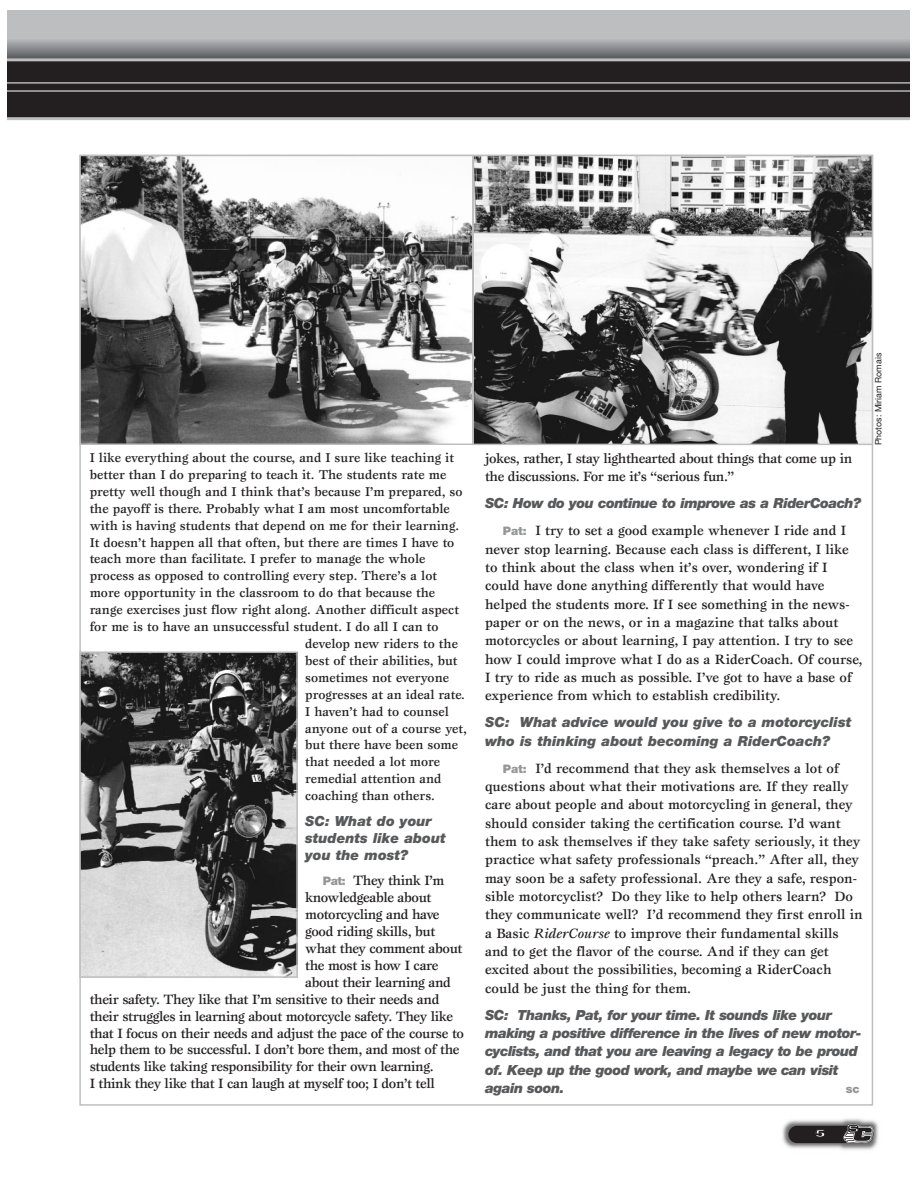
<style>
.page{position:relative;width:918px;height:1188px;background:#fff}
.page>*{position:absolute;margin:0;border:0;box-sizing:border-box;transform-origin:0 0}
.t1{font:500 13.95px/18.3px "Esprit";color:#231f20}
.t2{font:500 13.95px/18.3px "Esprit";letter-spacing:-.03em;color:#231f20}
.t3{font:italic 900 13.95px/18.3px "Helvetica Neue";letter-spacing:-.035em;color:#58595b}
.t4{font:italic 900 13.95px/17px "Helvetica Neue";color:#58595b}
.t5{font:500 13.2px "Esprit";color:#231f20}
.t6{font:900 11.7px "Helvetica Neue";color:#949698}
.t7{font:900 10.35px "Helvetica Neue";color:#fff;scale:1.5 1}
.t8{font:8.85px "Helvetica Neue";color:#231f20}
.s1{font-family:"Helvetica Neue";font-weight:900;font-size:11.7px;color:#949698}
.s2{font-style:italic}
</style>
<div class="page">
<img style="left:782px;top:1118px;width:97px;height:32px">
<div style="left:788px;top:1126px;width:66px;height:17px;background:#231f20;border-radius:9px"></div>
<svg style="left:843px;top:1124px;width:31px;height:19px"></svg>
<div style="left:7px;top:11px;width:903px;height:102px;background:#bcbec0"></div>
<svg style="left:7px;top:41px;width:903px;height:17px;background:#838588"></svg>
<svg style="left:7px;top:58px;width:903px;height:62px;background:#383435"></svg>
<svg style="left:7px;top:83px;width:903px;height:8px;background:#3c3839"></svg>
<img style="left:474px;top:157px;width:397px;height:286px">
<svg style="left:81px;top:157px;width:391px;height:286px"></svg>
<div style="left:79px;top:155px;width:395px;height:290px;border:1px solid #bcbec0"></div>
<img style="left:81px;top:653px;width:215px;height:323px">
<div style="left:79px;top:651px;width:219px;height:327px;border:1px solid #bcbec0"></div>
<p class="t5" style="left:90px;top:452px;width:366px">I like everything about the course, and I sure like teaching it</p>
<p class="t5" style="left:90px;top:469px;width:358px">better than I do preparing to teach it. The students rate me</p>
<p class="t5" style="left:90px;top:486px;width:374px">pretty well though and I think that’s because I’m prepared, so</p>
<p class="t5" style="left:90px;top:503px;width:362px">the payoff is there. Probably what I am most uncomfortable</p>
<p class="t5" style="left:90px;top:520px;width:371px">with is having students that depend on me for their learning.</p>
<p class="t5" style="left:90px;top:537px;width:366px">It doesn’t happen all that often, but there are times I have to</p>
<p class="t5" style="left:90px;top:554px;width:337px">teach more than facilitate. I prefer to manage the whole</p>
<p class="t5" style="left:90px;top:571px;width:349px">process as opposed to controlling every step. There’s a lot</p>
<p class="t5" style="left:90px;top:588px;width:347px">more opportunity in the classroom to do that because the</p>
<p class="t5" style="left:90px;top:605px;width:371px">range exercises just flow right along. Another difficult aspect</p>
<p class="t5" style="left:90px;top:621px;width:350px">for me is to have an unsuccessful student. I do all I can to</p>
<p class="t5" style="left:305px;top:638px;width:154px">develop new riders to the</p>
<p class="t5" style="left:305px;top:655px;width:154px">best of their abilities, but</p>
<p class="t5" style="left:305px;top:672px;width:146px">sometimes not everyone</p>
<p class="t5" style="left:305px;top:689px;width:161px">progresses at an ideal rate.</p>
<p class="t5" style="left:305px;top:706px;width:145px">I haven’t had to counsel</p>
<p class="t5" style="left:305px;top:723px;width:163px">anyone out of a course yet,</p>
<p class="t5" style="left:305px;top:740px;width:155px">but there have been some</p>
<p class="t5" style="left:305px;top:757px;width:136px">that needed a lot more</p>
<p class="t5" style="left:305px;top:774px;width:138px">remedial attention and</p>
<p class="t5" style="left:305px;top:790px;width:131px">coaching than others.</p>
<p class="t4" style="left:305px;top:814px;width:142px">SC: What do your students like about you the most?</p>
<p class="t2" style="left:323px;top:873px;width:123px"><span class="s1">Pat:</span> They think I’m</p>
<p class="t2" style="left:305px;top:890px;width:128px">knowledgeable about</p>
<p class="t2" style="left:305px;top:906px;width:136px">motorcycling and have</p>
<p class="t2" style="left:305px;top:923px;width:132px">good riding skills, but</p>
<p class="t2" style="left:305px;top:940px;width:159px">what they comment about</p>
<p class="t2" style="left:305px;top:957px;width:135px">the most is how I care</p>
<p class="t2" style="left:305px;top:974px;width:147px">about their learning and</p>
<p class="t2" style="left:90px;top:991px;width:351px">their safety. They like that I’m sensitive to their needs and</p>
<p class="t2" style="left:90px;top:1008px;width:365px">their struggles in learning about motorcycle safety. They like</p>
<p class="t2" style="left:90px;top:1025px;width:376px">that I focus on their needs and adjust the pace of the course to</p>
<p class="t2" style="left:90px;top:1042px;width:371px">help them to be successful. I don’t bore them, and most of the</p>
<p class="t2" style="left:90px;top:1059px;width:345px">students like taking responsibility for their own learning.</p>
<p class="t2" style="left:90px;top:1076px;width:347px">I think they like that I can laugh at myself too; I don’t tell</p>
<p class="t2" style="left:485px;top:450px;width:369px">jokes, rather, I stay lighthearted about things that come up in the discussions. For me it’s “serious fun.”</p>
<p class="t3" style="left:485px;top:495px;width:378px">SC: How do you continue to improve as a RiderCoach?</p>
<p class="t1" style="left:485px;top:523px;width:379px;text-indent:18px"><span class="s1">Pat:</span> I try to set a good example whenever I ride and I never stop learning. Because each class is different, I like to think about the class when it’s over, wondering if I could have done anything differently that would have helped the students more. If I see something in the news&shy;paper or on the news, or in a magazine that talks about motorcycles or about learning, I pay attention. I try to see how I could improve what I do as a RiderCoach. Of course, I try to ride as much as possible. I’ve got to have a base of experience from which to establish credibility.</p>
<p class="t4" style="left:485px;top:714px;width:368px;line-height:18.3px">SC: What advice would you give to a motorcyclist who is thinking about becoming a RiderCoach?</p>
<p class="t1" style="left:485px;top:760px;width:379px;text-indent:18px"><span class="s1">Pat:</span> I’d recommend that they ask themselves a lot of questions about what their motivations are. If they really care about people and about motorcycling in general, they should consider taking the certification course. I’d want them to ask themselves if they take safety seriously, it they practice what safety professionals “preach.” After all, they may soon be a safety professional. Are they a safe, respon&shy;sible motorcyclist? Do they like to help others learn? Do they communicate well? I’d recommend they first enroll in a Basic <span class="s2">RiderCourse</span> to improve their fundamental skills and to get the flavor of the course. And if they can get excited about the possibilities, becoming a RiderCoach could be just the thing for them.</p>
<p class="t3" style="left:485px;top:1007px;width:378px">SC: Thanks, Pat, for your time. It sounds like your making a positive difference in the lives of new motor&shy;cyclists, and that you are leaving a legacy to be proud of. Keep up the good work, and maybe we can visit again soon.</p>
<p class="t6" style="left:846px;top:1085px;width:15px">sc</p>
<p class="t8" style="left:875px;top:445px;width:94px;rotate:-90deg">Photos: Miriam Romais</p>
<p class="t7" style="left:815px;top:1130px;width:8px">5</p>
</div>
